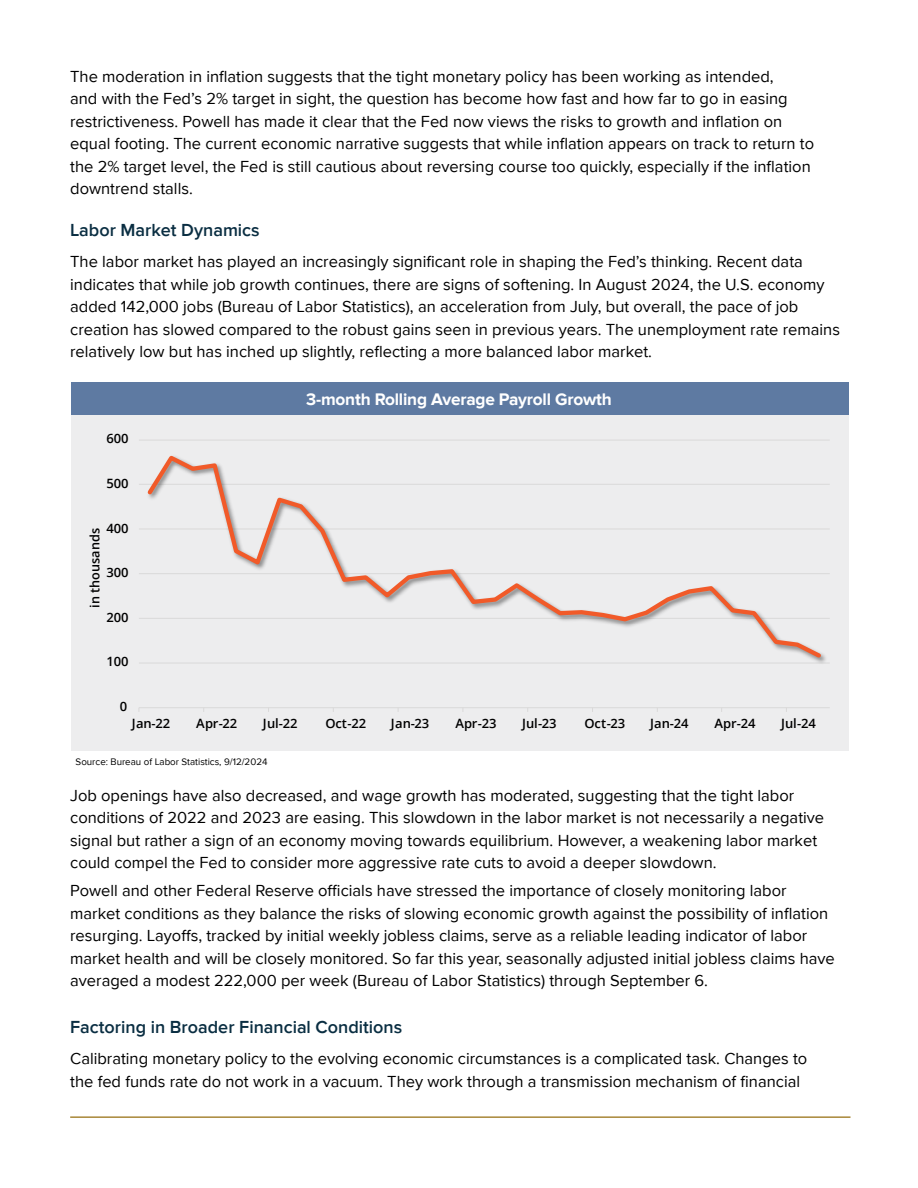
<style>
.page{position:relative;width:918px;height:1188px;background:#fff}
.page>*{position:absolute;margin:0;border:0;box-sizing:border-box;transform-origin:0 0}
.t1{font:600 18px "Proxima Nova";color:#0a2e42}
.t2{font:700 17.25px "Proxima Nova";letter-spacing:-.01em;color:#fff}
.t3{font:16.5px/22.5px "Proxima Nova";color:#000}
.t4{font:600 12.9px "Open Sans";letter-spacing:-.005em;color:#000}
.t5{font:9.75px "Proxima Nova";color:#000}
</style>
<div class="page">
<hr style="left:70px;top:1116px;width:781px;height:2px;background:#a88737">
<div style="left:71px;top:391px;width:778px;height:360px;background:#ededee"></div>
<div style="left:71px;top:382px;width:778px;height:33px;background:#5e7aa2"></div>
<hr style="left:139px;top:663px;width:691px;height:1px;background:#dad9d9">
<hr style="left:139px;top:618px;width:691px;height:1px;background:#dad9d9">
<hr style="left:139px;top:573px;width:691px;height:1px;background:#dad9d9">
<hr style="left:139px;top:529px;width:691px;height:1px;background:#dad9d9">
<hr style="left:139px;top:484px;width:691px;height:1px;background:#dad9d9">
<hr style="left:139px;top:440px;width:691px;height:1px;background:#dad9d9">
<hr style="left:139px;top:707px;width:691px;height:1px;background:#dad9d9">
<svg style="left:144px;top:455px;width:681px;height:206px"></svg>
<p class="t3" style="left:70px;top:65px;width:745px">The moderation in inflation suggests that the tight monetary policy has been working as intended,<br>and with the Fed’s 2% target in sight, the question has become how fast and how far to go in easing restrictiveness. Powell has made it clear that the Fed now views the risks to growth and inflation on equal footing. The current economic narrative suggests that while inflation appears on track to return to the 2% target level, the Fed is still cautious about reversing course too quickly, especially if the inflation downtrend stalls.</p>
<p class="t1" style="left:70px;top:220px;width:191px">Labor Market Dynamics</p>
<p class="t3" style="left:70px;top:251px;width:771px">The labor market has played an increasingly significant role in shaping the Fed’s thinking. Recent data indicates that while job growth continues, there are signs of softening. In August 2024, the U.S. economy added 142,000 jobs (Bureau of Labor Statistics), an acceleration from July, but overall, the pace of job creation has slowed compared to the robust gains seen in previous years. The unemployment rate remains relatively low but has inched up slightly, reflecting a more balanced labor market.</p>
<p class="t2" style="left:306px;top:389px;width:307px">3-month Rolling Average Payroll Growth</p>
<p class="t4" style="left:106px;top:430px;width:24px">600</p>
<p class="t4" style="left:106px;top:475px;width:24px">500</p>
<p class="t4" style="left:106px;top:519px;width:24px">400</p>
<p class="t4" style="left:86px;top:608px;width:81px;rotate:-90deg">in thousands</p>
<p class="t4" style="left:106px;top:564px;width:24px">300</p>
<p class="t4" style="left:106px;top:609px;width:24px">200</p>
<p class="t4" style="left:106px;top:653px;width:24px">100</p>
<p class="t4" style="left:120px;top:697px;width:9px">0</p>
<p class="t4" style="left:132px;top:714px;width:40px">Jan-22</p>
<p class="t4" style="left:196px;top:714px;width:43px">Apr-22</p>
<p class="t4" style="left:263px;top:714px;width:36px">Jul-22</p>
<p class="t4" style="left:325px;top:714px;width:42px">Oct-22</p>
<p class="t4" style="left:391px;top:714px;width:40px">Jan-23</p>
<p class="t4" style="left:455px;top:714px;width:43px">Apr-23</p>
<p class="t4" style="left:522px;top:714px;width:36px">Jul-23</p>
<p class="t4" style="left:585px;top:714px;width:42px">Oct-23</p>
<p class="t4" style="left:650px;top:714px;width:40px">Jan-24</p>
<p class="t4" style="left:714px;top:714px;width:43px">Apr-24</p>
<p class="t4" style="left:781px;top:714px;width:36px">Jul-24</p>
<p class="t5" style="left:76px;top:756px;width:193px">Source: Bureau of Labor Statistics, 9/12/2024</p>
<p class="t3" style="left:70px;top:784px;width:756px">Job openings have also decreased, and wage growth has moderated, suggesting that the tight labor conditions of 2022 and 2023 are easing. This slowdown in the labor market is not necessarily a negative signal but rather a sign of an economy moving towards equilibrium. However, a weakening labor market could compel the Fed to consider more aggressive rate cuts to avoid a deeper slowdown.</p>
<p class="t3" style="left:70px;top:880px;width:766px">Powell and other Federal Reserve officials have stressed the importance of closely monitoring labor market conditions as they balance the risks of slowing economic growth against the possibility of inflation resurging. Layoffs, tracked by initial weekly jobless claims, serve as a reliable leading indicator of labor market health and will be closely monitored. So far this year, seasonally adjusted initial jobless claims have averaged a modest 222,000 per week (Bureau of Labor Statistics) through September 6.</p>
<p class="t1" style="left:70px;top:1017px;width:334px">Factoring in Broader Financial Conditions</p>
<p class="t3" style="left:70px;top:1048px;width:739px">Calibrating monetary policy to the evolving economic circumstances is a complicated task. Changes to the fed funds rate do not work in a vacuum. They work through a transmission mechanism of financial</p>
</div>
